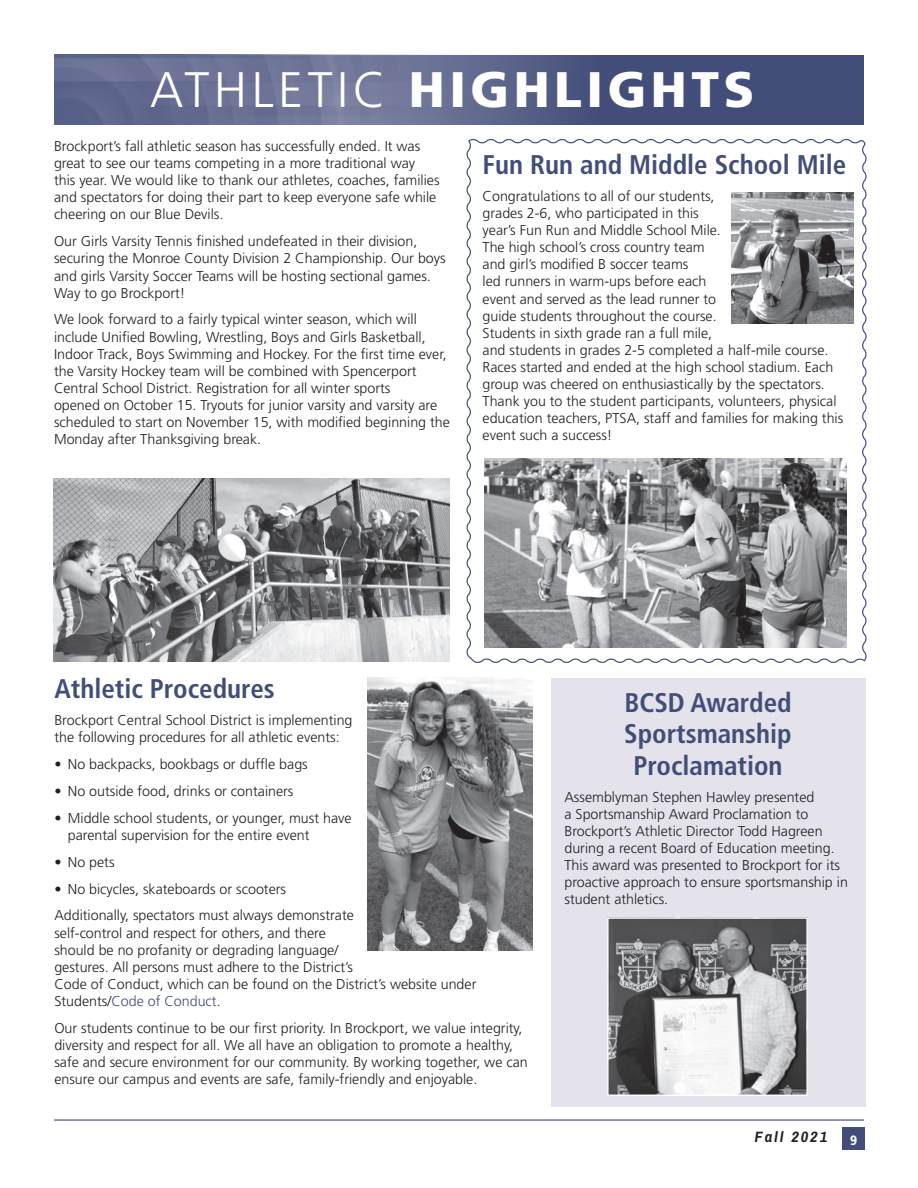
<style>
.page{position:relative;width:918px;height:1188px;background:#fff}
.page>*{position:absolute;margin:0;border:0;box-sizing:border-box;transform-origin:0 0}
.t1{font:900 49.95px "Frutiger";letter-spacing:.09em;color:#fff}
.t2{font:700 condensed 27px "Frutiger";color:#424e79}
.t3{font:italic 700 15px "Archivo Narrow";letter-spacing:.12em;color:#231f20;scale:1.1 1}
.t4{font:300 14.25px/17.1px "Frutiger";color:#231f20}
.t5{font:900 condensed 13.5px "Frutiger";color:#fff}
.s1{font-weight:300}
.s2{color:#424e79}
</style>
<div class="page">
<div style="left:842px;top:1127px;width:23px;height:23px;background:#424e79"></div>
<hr style="left:54px;top:1119px;width:810px;height:2px;background:#717699">
<div style="left:551px;top:679px;width:314px;height:428px;background:#e4e2ea"></div>
<div style="left:55px;top:55px;width:810px;height:69px;background:#424e79"></div>
<img style="left:55px;top:55px;width:507px;height:69px">
<img style="left:54px;top:478px;width:396px;height:184px">
<img style="left:367px;top:678px;width:166px;height:273px">
<svg style="left:466px;top:139px;width:401px;height:524px"></svg>
<img style="left:610px;top:920px;width:195px;height:173px">
<div style="left:607px;top:917px;width:201px;height:179px;border:2px solid #fff"></div>
<p class="t1" style="left:150px;top:60px;width:606px"><span class="s1">ATHLETIC</span> HIGHLIGHTS</p>
<p class="t4" style="left:54px;top:138px;width:387px">Brockport’s fall athletic season has successfully ended. It was great to see our teams competing in a more traditional way this year. We would like to thank our athletes, coaches, families and spectators for doing their part to keep everyone safe while cheering on our Blue Devils.</p>
<p class="t4" style="left:54px;top:233px;width:393px">Our Girls Varsity Tennis fnished undefeated in their division, securing the Monroe County Division 2 Championship. Our boys and girls Varsity Soccer Teams will be hosting sectional games.<br>Way to go Brockport!</p>
<p class="t4" style="left:54px;top:311px;width:397px">We look forward to a fairly typical winter season, which will include Unifed Bowling, Wrestling, Boys and Girls Basketball, Indoor Track, Boys Swimming and Hockey. For the frst time ever, the Varsity Hockey team will be combined with Spencerport Central School District. Registration for all winter sports<br>opened on October 15. Tryouts for junior varsity and varsity are scheduled to start on November 15, with modifed beginning the Monday after Thanksgiving break.</p>
<p class="t2" style="left:483px;top:149px;width:365px">Fun Run and Middle School Mile</p>
<p class="t4" style="left:483px;top:188px;width:362px">Congratulations to all of our students,<br>grades 2-6, who participated in this<br>year’s Fun Run and Middle School Mile.<br>The high school’s cross country team<br>and girl’s modifed B soccer teams<br>led runners in warm-ups before each<br>event and served as the lead runner to<br>guide students throughout the course.<br>Students in sixth grade ran a full mile,<br>and students in grades 2-5 completed a half-mile course.<br>Races started and ended at the high school stadium. Each group was cheered on enthusiastically by the spectators.<br>Thank you to the student participants, volunteers, physical education teachers, PTSA, staff and families for making this event such a success!</p>
<h2 class="t2" style="left:54px;top:673px;width:222px">Athletic Procedures</h2>
<p class="t4" style="left:54px;top:712px;width:300px">Brockport Central School District is implementing the following procedures for all athletic events:</p>
<p class="t4" style="left:54px;top:756px;width:255px">• No backpacks, bookbags or duffe bags</p>
<p class="t4" style="left:54px;top:783px;width:241px">• No outside food, drinks or containers</p>
<p class="t4" style="left:68px;top:810px;width:285px;text-indent:-13px">• Middle school students, or younger, must have parental supervision for the entire event</p>
<p class="t4" style="left:54px;top:854px;width:62px">• No pets</p>
<p class="t4" style="left:54px;top:880px;width:233px">• No bicycles, skateboards or scooters</p>
<p class="t4" style="left:54px;top:907px;width:424px">Additionally, spectators must always demonstrate<br>self-control and respect for others, and there<br>should be no profanity or degrading language/<br>gestures. All persons must adhere to the District’s<br>Code of Conduct, which can be found on the District’s website under Students/<span class="s2">Code of Conduct</span>.</p>
<p class="t4" style="left:54px;top:1019px;width:475px">Our students continue to be our frst priority. In Brockport, we value integrity, diversity and respect for all. We all have an obligation to promote a healthy, safe and secure environment for our community. By working together, we can ensure our campus and events are safe, family-friendly and enjoyable.</p>
<p class="t2" style="left:624px;top:687px;width:169px">BCSD Awarded</p>
<p class="t2" style="left:624px;top:718px;width:169px">Sportsmanship</p>
<h2 class="t2" style="left:633px;top:750px;width:151px">Proclamation</h2>
<p class="t4" style="left:564px;top:789px;width:285px">Assemblyman Stephen Hawley presented<br>a Sportsmanship Award Proclamation to Brockport’s Athletic Director Todd Hagreen during a recent Board of Education meeting.<br>This award was presented to Brockport for its proactive approach to ensure sportsmanship in student athletics.</p>
<p class="t3" style="left:755px;top:1127px;width:68px">Fall 2021</p>
<p class="t5" style="left:850px;top:1132px;width:9px">9</p>
</div>
